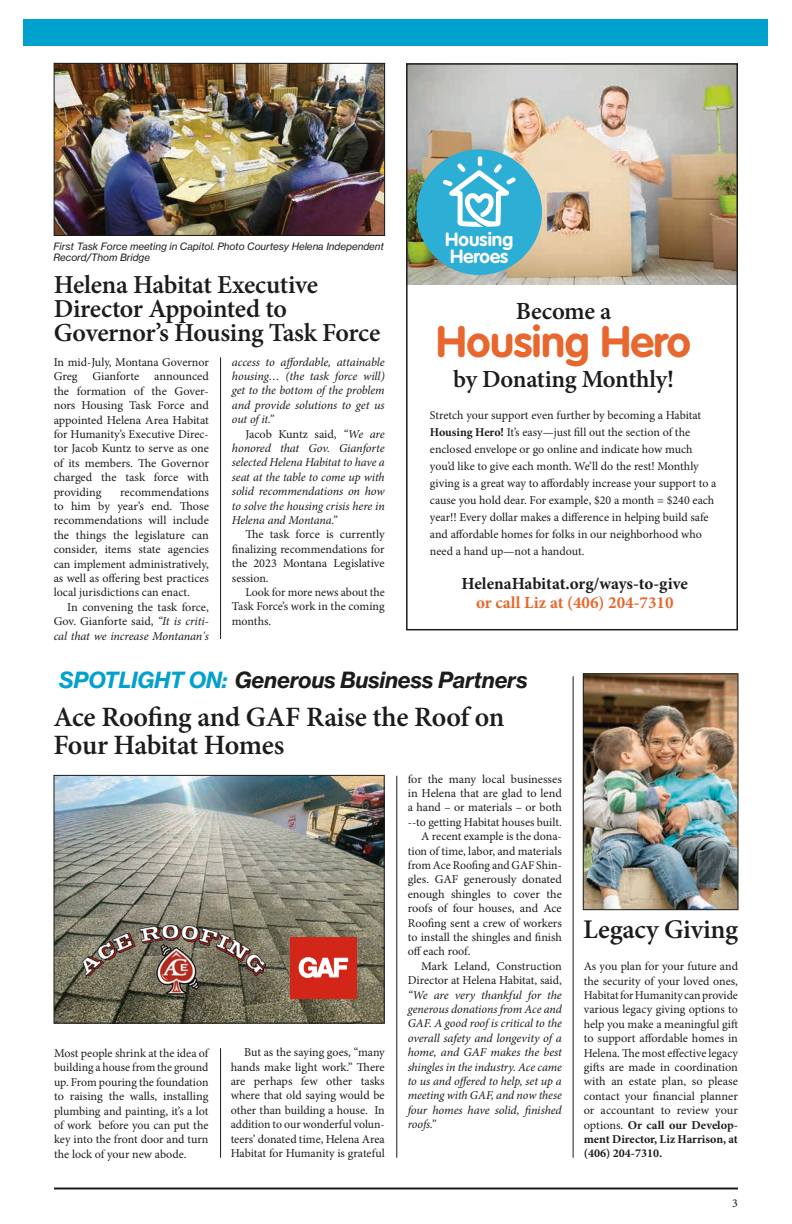
<style>
.page{position:relative;width:792px;height:1224px;background:#fff}
.page>*{position:absolute;margin:0;border:0;box-sizing:border-box;transform-origin:0 0}
.t1{font:700 43.4px "VAG Rounded";letter-spacing:-.01em;color:#e7672e}
.t2{font:600 28px/28px "Minion Pro";letter-spacing:-.015em;color:#1c1c1a}
.t3{font:600 27px "Minion Pro";letter-spacing:-.01em;color:#1c1c1a}
.t4{font:600 26px/24px "Minion Pro";letter-spacing:-.015em;color:#1c1c1a}
.t5{font:600 24.7px "Minion Pro";letter-spacing:-.01em;color:#1c1c1a}
.t6{font:22px "N Haas Grotesk TX Pro 76 Bd It";letter-spacing:-.01em;color:#1c1c1a}
.t7{font:700 18.9px/16.3px "VAG Rounded";color:#fff}
.t8{font:700 17px "Minion Pro";letter-spacing:-.005em;color:#1c1c1a}
.t9{font:700 17px "Minion Pro";color:#e7672e}
.t10{font:12px/14.4px "Minion Pro";letter-spacing:-.005em;color:#1c1c1a;text-align:justify}
.t11{font:italic 12px/14.4px "Minion Pro";letter-spacing:-.01em;color:#1c1c1a;text-align:justify}
.t12{font:10px/11px "N Haas Grotesk TX Pro 56 It";color:#1c1c1a}
.s1{font-style:italic}
.s2{font-style:normal}
.s3{font-weight:700}
.s4{color:#00a1cd}
</style>
<div class="page">
<hr style="left:54px;top:1188px;width:684px;height:2px;background:#1c1c1a">
<div style="left:24px;top:19px;width:744px;height:27px;background:#00a1cd"></div>
<hr style="left:220px;top:357px;width:1px;height:282px;background:#1c1c1a">
<hr style="left:220px;top:1048px;width:1px;height:110px;background:#1c1c1a">
<hr style="left:397px;top:776px;width:1px;height:382px;background:#1c1c1a">
<hr style="left:573px;top:676px;width:1px;height:482px;background:#1c1c1a">
<img style="left:409px;top:66px;width:326px;height:219px">
<div style="left:406px;top:63px;width:332px;height:567px;border:2px solid #1c1c1a"></div>
<div style="left:416px;top:149px;width:126px;height:126px;background:#2daed5;border-radius:50%"></div>
<svg style="left:443px;top:156px;width:73px;height:71px"></svg>
<img style="left:56px;top:777px;width:326px;height:244px">
<div style="left:54px;top:775px;width:330px;height:248px;border:1px solid #1c1c1a"></div>
<img style="left:585px;top:676px;width:151px;height:232px">
<div style="left:583px;top:674px;width:155px;height:236px;border:1px solid #1c1c1a"></div>
<img style="left:75px;top:919px;width:194px;height:79px">
<div style="left:290px;top:937px;width:67px;height:61px;background:#d22618"></div>
<svg style="left:299px;top:957px;width:49px;height:21px"></svg>
<img style="left:56px;top:65px;width:327px;height:169px">
<div style="left:54px;top:63px;width:331px;height:173px;border:1px solid #1c1c1a"></div>
<p class="t12" style="left:53px;top:241px;width:332px">First Task Force meeting in Capitol. Photo Courtesy Helena Independent<br>Record/Thom Bridge</p>
<h3 class="t4" style="left:54px;top:272px;width:328px">Helena Habitat Executive<br>Director Appointed to<br>Governor’s Housing Task Force</h3>
<p class="t10" style="left:54px;top:355px;width:157px">In mid-July, Montana Governor Greg Gianforte announced the formation of the Gover&shy;nors Housing Task Force and appointed Helena Area Habitat for Humanity’s Executive Direc&shy;tor Jacob Kuntz to serve as one of its members. The Governor charged the task force with providing</p>
<p class="t10" style="left:54px;top:485px;width:157px;text-indent:67px">recommendations to him by year’s end. Those recommendations will include the things the legislature can consider, items state agencies can implement administratively, as well as offering best practices local jurisdictions can enact.</p>
<p class="t10" style="left:54px;top:600px;width:157px;text-indent:14px">In convening the task force, Gov. Gianforte said, <span class="s1">“It is criti&shy;cal that we increase Montanan's</span></p>
<p class="t11" style="left:232px;top:354px;width:154px">access to affordable, attainable housing… (the task force will) get to the bottom of the problem and provide solutions to get us out of it.”</p>
<p class="t11" style="left:232px;top:426px;width:154px;text-indent:14px"><span class="s2">Jacob Kuntz said,</span> “We are honored that Gov. Gianforte selected Helena Habitat to have a seat at the table to come up with solid recommendations on how to solve the housing crisis here in Helena and Montana.”</p>
<p class="t10" style="left:232px;top:527px;width:154px;text-indent:14px">The task force is currently finalizing recommendations for the 2023 Montana Legislative session.</p>
<p class="t10" style="left:232px;top:585px;width:154px;text-indent:14px">Look for more news about the Task Force’s work in the coming months.</p>
<h3 class="t7" style="left:445px;top:232px;width:69px">Housing<br>Heroes</h3>
<h3 class="t5" style="left:516px;top:294px;width:97px">Become a</h3>
<h1 class="t1" style="left:436px;top:317px;width:256px">Housing Hero</h1>
<h3 class="t5" style="left:453px;top:362px;width:222px">by Donating Monthly!</h3>
<p class="t10" style="left:430px;top:406px;width:288px;line-height:17px;text-align:left">Stretch your support even further by becoming a Habitat <span class="s3">Housing Hero!</span> It’s easy—just fill out the section of the enclosed envelope or go online and indicate how much you’d like to give each month. We’ll do the rest! Monthly giving is a great way to affordably increase your support to a cause you hold dear. For example, $20 a month = $240 each year!! Every dollar makes a difference in helping build safe and affordable homes for folks in our neighborhood who need a hand up—not a handout.</p>
<h3 class="t8" style="left:462px;top:571px;width:228px">HelenaHabitat.org/ways-to-give</h3>
<h3 class="t9" style="left:476px;top:590px;width:199px">or call Liz at (406) 204-7310</h3>
<h3 class="t6" style="left:59px;top:666px;width:470px"><span class="s4">SPOTLIGHT ON:</span> Generous Business Partners</h3>
<h2 class="t2" style="left:54px;top:703px;width:453px">Ace Roofing and GAF Raise the Roof on<br>Four Habitat Homes</h2>
<p class="t10" style="left:54px;top:1046px;width:156px">Most people shrink at the idea of building a house from the ground up. From pouring the foundation to raising the walls, installing plumbing and painting, it’s a lot of work before you can put the key into the front door and turn the lock of your new abode.</p>
<p class="t10" style="left:231px;top:1045px;width:156px;text-indent:13px">But as the saying goes, “many hands make light work.” There are perhaps few other tasks where that old saying would be other than building a house. In addition to our wonderful volun&shy;teers’ donated time, Helena Area Habitat for Humanity is grateful</p>
<p class="t10" style="left:408px;top:772px;width:156px">for the many local businesses</p>
<p class="t10" style="left:408px;top:786px;width:156px">in Helena that are glad to lend</p>
<p class="t10" style="left:408px;top:800px;width:156px">a hand – or materials – or both</p>
<p class="t10" style="left:408px;top:815px;width:156px">--to getting Habitat houses built.</p>
<p class="t10" style="left:421px;top:829px;width:142px">A recent example is the dona-</p>
<p class="t10" style="left:408px;top:844px;width:156px">tion of time, labor, and materials</p>
<p class="t10" style="left:408px;top:858px;width:156px">from Ace Roofing and GAF Shin-</p>
<p class="t10" style="left:408px;top:872px;width:156px">gles. GAF generously donated</p>
<p class="t10" style="left:408px;top:887px;width:156px">enough shingles to cover the</p>
<p class="t10" style="left:408px;top:901px;width:156px">roofs of four houses, and Ace</p>
<p class="t10" style="left:408px;top:916px;width:156px">Roofing sent a crew of workers</p>
<p class="t10" style="left:408px;top:930px;width:156px">to install the shingles and finish</p>
<p class="t10" style="left:408px;top:944px;width:64px">off each roof.</p>
<p class="t10" style="left:421px;top:959px;width:142px">Mark Leland, Construction</p>
<p class="t10" style="left:408px;top:973px;width:156px">Director at Helena Habitat, said,</p>
<p class="t11" style="left:408px;top:987px;width:156px">“We are very thankful for the generous donations from Ace and GAF. A good roof is critical to the overall safety and longevity of a home, and GAF makes the best shingles in the industry. Ace came to us and offered to help, set up a meeting with GAF, and now these four homes have solid, finished roofs.”</p>
<h3 class="t3" style="left:583px;top:911px;width:156px">Legacy Giving</h3>
<p class="t10" style="left:584px;top:959px;width:156px">As you plan for your future and the security of your loved ones, Habitat for Humanity can provide various legacy giving options to help you make a meaningful gift to support affordable homes in Helena. The most effective legacy gifts are made in coordination with an estate plan, so please contact your financial planner or accountant to review your options. <span class="s3">Or call our Develop&shy;ment Director, Liz Harrison, at (406) 204-7310.</span></p>
<p class="t10" style="left:732px;top:1196px;width:7px">3</p>
</div>
